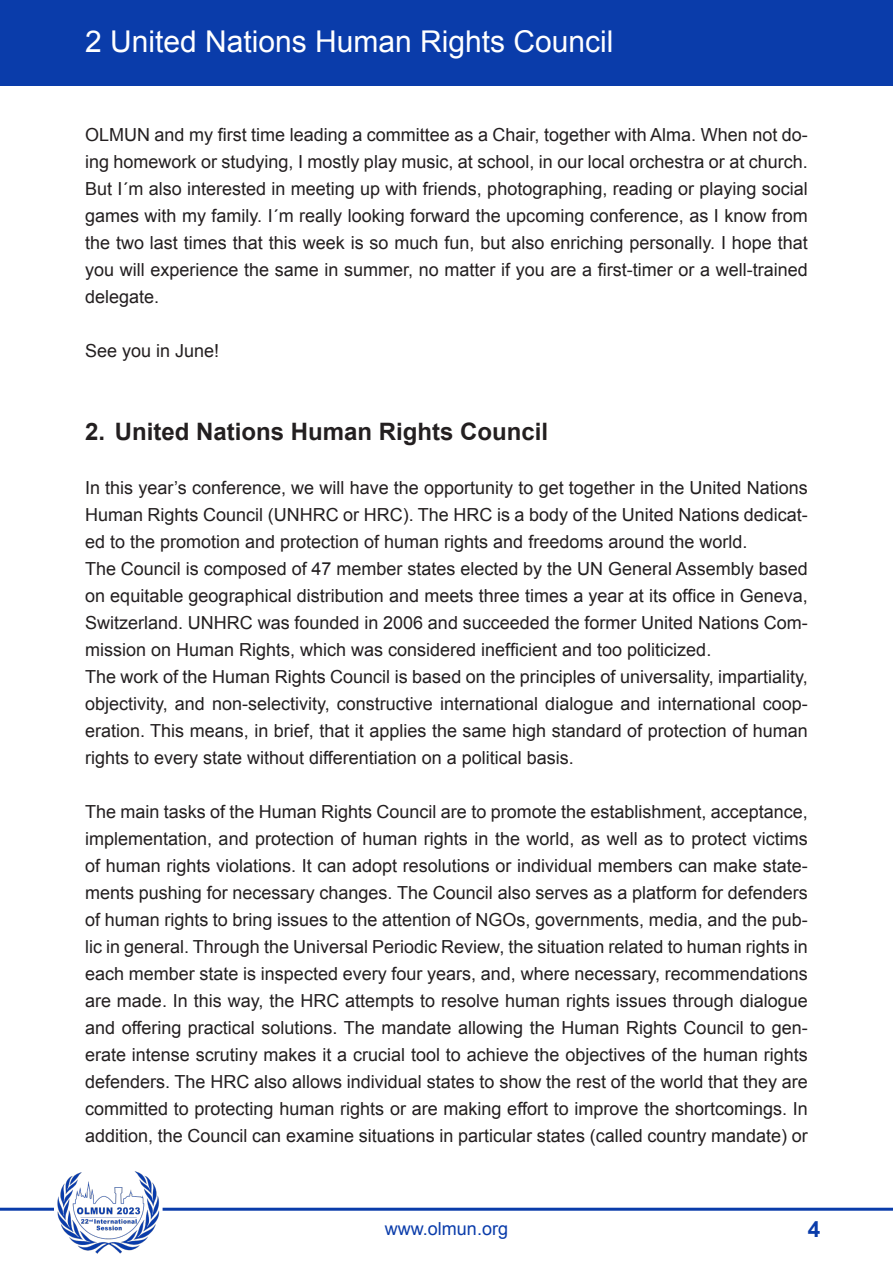
<style>
.page{position:relative;width:893px;height:1263px;background:#fff}
.page>*{position:absolute;margin:0;border:0;box-sizing:border-box;transform-origin:0 0}
.t1{font:30px "Arial";color:#fff}
.t2{font:700 24px "Arial";color:#231f20}
.t3{font:700 22.5px "Arial";color:#0a3caa}
.Body{font:18px/27px "Arial";color:#231f20;text-align:justify}
.t4{font:18px "Arial";color:#0a3caa}
</style>
<div class="page">
<hr style="left:0;top:1208px;width:54px;height:3px;background:#0a3caa">
<hr style="left:163px;top:1208px;width:730px;height:3px;background:#0a3caa">
<div style="left:0;top:0;width:893px;height:85px;background:#0a3caa"></div>
<img style="left:57px;top:1171px;width:103px;height:83px">
<p class="t1" style="left:85px;top:21px;width:530px">2 United Nations Human Rights Council</p>
<p class="Body" style="left:85px;top:121px;width:724px">OLMUN and my first time leading a committee as a Chair, together with Alma. When not do&shy;ing homework or studying, I mostly play music, at school, in our local orchestra or at church.<br>But I´m also interested in meeting up with friends, photographing, reading or playing social games with my family. I´m really looking forward the upcoming conference, as I know from the two last times that this week is so much fun, but also enriching personally. I hope that you will experience the same in summer, no matter if you are a first-timer or a well-trained delegate.</p>
<p class="Body" style="left:85px;top:337px;width:136px">See you in June!</p>
<p class="t2" style="left:85px;top:415px;width:465px">2. United Nations Human Rights Council</p>
<p class="Body" style="left:85px;top:474px;width:724px">In this year’s conference, we will have the opportunity to get together in the United Nations Human Rights Council (UNHRC or HRC). The HRC is a body of the United Nations dedicat&shy;ed to the promotion and protection of human rights and freedoms around the world.</p>
<p class="Body" style="left:85px;top:555px;width:724px">The Council is composed of 47 member states elected by the UN General Assembly based on equitable geographical distribution and meets three times a year at its office in Geneva, Switzerland. UNHRC was founded in 2006 and succeeded the former United Nations Com&shy;mission on Human Rights, which was considered inefficient and too politicized.</p>
<p class="Body" style="left:85px;top:663px;width:724px">The work of the Human Rights Council is based on the principles of universality, impartiality, objectivity, and non-selectivity, constructive international dialogue and international coop&shy;eration. This means, in brief, that it applies the same high standard of protection of human rights to every state without differentiation on a political basis.</p>
<p class="Body" style="left:85px;top:798px;width:724px">The main tasks of the Human Rights Council are to promote the establishment, acceptance, implementation, and protection of human rights in the world, as well as to protect victims of human rights violations. It can adopt resolutions or individual members can make state&shy;ments pushing for necessary changes. The Council also serves as a platform for defenders of human rights to bring issues to the attention of NGOs, governments, media, and the pub&shy;lic in general. Through the Universal Periodic Review, the situation related to human rights in each member state is inspected every four years, and, where necessary, recommendations are made. In this way, the HRC attempts to resolve human rights issues through dialogue and offering practical solutions. The mandate allowing the Human Rights Council to gen&shy;erate intense scrutiny makes it a crucial tool to achieve the objectives of the human rights defenders. The HRC also allows individual states to show the rest of the world that they are committed to protecting human rights or are making effort to improve the shortcomings. In addition, the Council can examine situations in particular states (called country mandate) or</p>
<p class="t4" style="left:385px;top:1216px;width:125px">www.olmun.org</p>
<p class="t3" style="left:808px;top:1214px;width:14px">4</p>
</div>
